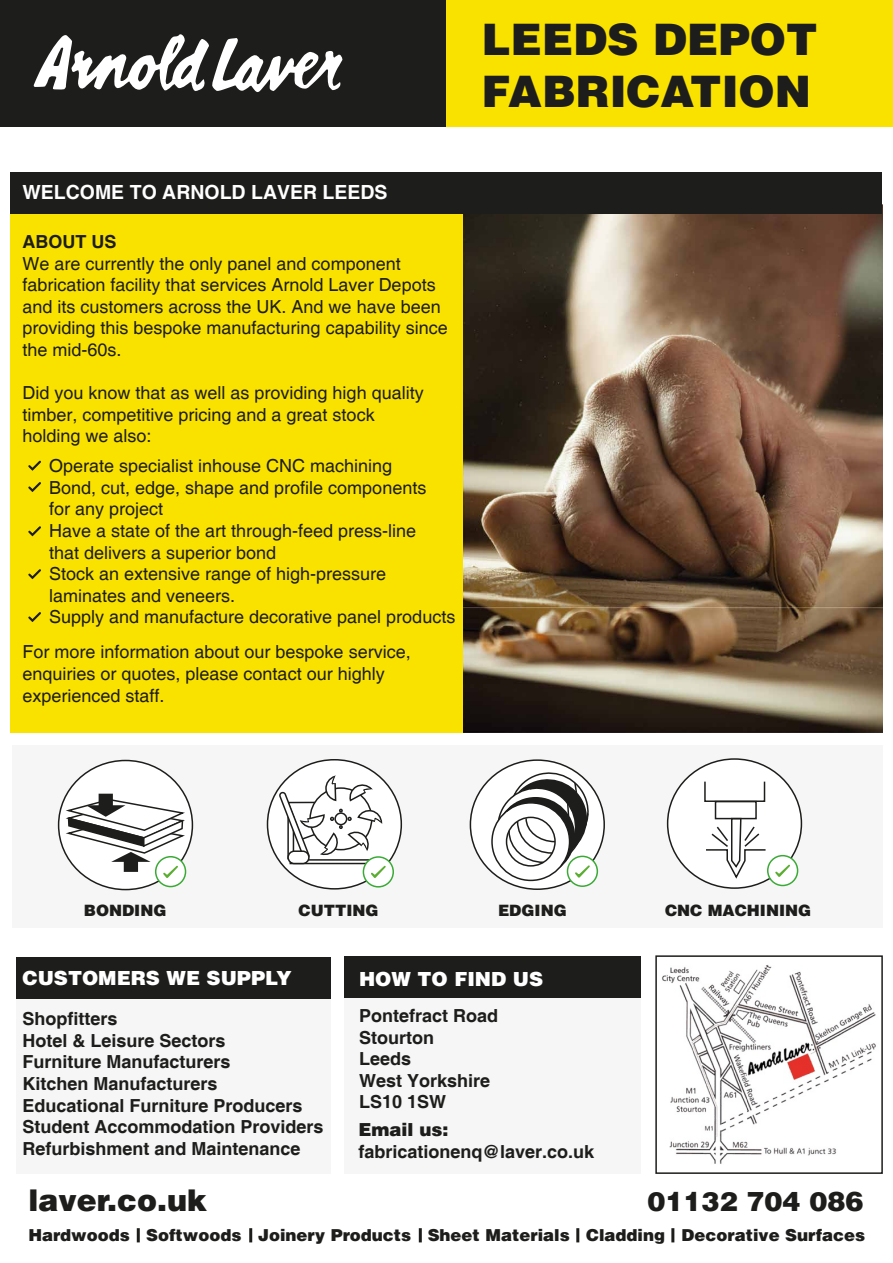
<style>
.page{position:relative;width:893px;height:1263px;background:#fff}
.page>*{position:absolute;margin:0;border:0;box-sizing:border-box;transform-origin:0 0}
.t1{font:900 43.5px/52.2px "Helvetica";color:#1d1d1b}
.t2{font:900 30px "Helvetica";color:#1d1d1b}
.t3{font:900 27px "Helvetica";color:#1d1d1b}
.t4{font:900 19.5px "Helvetica";color:#fff}
.t5{font:700 19.5px "Helvetica";color:#fff}
.t6{font:18px/21.6px "Helvetica";color:#1d1d1b}
.t7{font:700 18px/21.6px "Helvetica";color:#1d1d1b}
.t8{font:900 18px "Helvetica";color:#1d1d1b}
.t9{font:900 16.5px "Helvetica";color:#1d1d1b}
.t10{font:900 15.6px "Helvetica";color:#1d1d1b}
</style>
<div class="page">
<div style="left:344px;top:997px;width:296px;height:176px;background:#f6f6f6"></div>
<div style="left:344px;top:956px;width:296px;height:41px;background:#1d1d1b"></div>
<div style="left:16px;top:998px;width:315px;height:175px;background:#f6f6f6"></div>
<div style="left:16px;top:957px;width:315px;height:41px;background:#1d1d1b"></div>
<div style="left:12px;top:745px;width:870px;height:182px;background:#f6f6f6"></div>
<img style="left:462px;top:214px;width:420px;height:519px">
<div style="left:267px;top:760px;width:134px;height:129px;background:#fff;border-radius:50%"></div>
<div style="left:363px;top:856px;width:31px;height:31px;background:#fff;border:2px solid #3aaa35;border-radius:50%"></div>
<svg style="left:278px;top:772px;width:108px;height:106px"></svg>
<div style="left:59px;top:760px;width:133px;height:129px;background:#fff;border-radius:50%"></div>
<svg style="left:155px;top:856px;width:31px;height:31px"></svg>
<svg style="left:63px;top:794px;width:124px;height:84px"></svg>
<svg style="left:470px;top:760px;width:134px;height:129px;fill:#fff"></svg>
<svg style="left:567px;top:856px;width:31px;height:31px"></svg>
<svg style="left:492px;top:765px;width:101px;height:113px"></svg>
<div style="left:668px;top:759px;width:133px;height:129px;background:#fff;border-radius:50%"></div>
<div style="left:767px;top:855px;width:31px;height:31px;background:#fff;border:2px solid #3aaa35;border-radius:50%"></div>
<svg style="left:775px;top:865px;width:15px;height:12px"></svg>
<div style="left:10px;top:212px;width:452px;height:521px;background:#fae200"></div>
<div style="left:10px;top:172px;width:872px;height:42px;background:#1d1d1b"></div>
<div style="left:0;top:0;width:893px;height:126px;background:#1d1d1b"></div>
<div style="left:446px;top:0;width:447px;height:126px;background:#fae200"></div>
<svg style="left:33px;top:34px;width:310px;height:58px"></svg>
<hr style="left:137px;top:1228px;width:3px;height:14px;background:#1d1d1b">
<hr style="left:249px;top:1228px;width:3px;height:14px;background:#1d1d1b">
<hr style="left:419px;top:1228px;width:3px;height:14px;background:#1d1d1b">
<hr style="left:576px;top:1228px;width:3px;height:14px;background:#1d1d1b">
<hr style="left:671px;top:1228px;width:3px;height:14px;background:#1d1d1b">
<img style="left:662px;top:965px;width:214px;height:199px">
<div style="left:655px;top:955px;width:228px;height:219px;border:2px solid #1d1d1b"></div>
<div style="left:715px;top:801px;width:42px;height:18px;border:2px solid #1d1d1b"></div>
<div style="left:704px;top:781px;width:61px;height:21px;border:2px solid #1d1d1b"></div>
<svg style="left:706px;top:817px;width:61px;height:63px"></svg>
<svg style="left:28px;top:461px;width:13px;height:10px"></svg>
<svg style="left:28px;top:482px;width:13px;height:10px"></svg>
<svg style="left:28px;top:526px;width:13px;height:10px"></svg>
<svg style="left:28px;top:569px;width:13px;height:10px"></svg>
<svg style="left:28px;top:612px;width:13px;height:10px"></svg>
<h1 class="t1" style="left:481px;top:13px;width:337px">LEEDS DEPOT<br>FABRICATION</h1>
<p class="t5" style="left:22px;top:180px;width:367px">WELCOME TO ARNOLD LAVER LEEDS</p>
<p class="t7" style="left:23px;top:232px;width:95px">ABOUT US</p>
<p class="t6" style="left:23px;top:253px;width:427px">We are currently the only panel and component fabrication facility that services Arnold Laver Depots and its customers across the UK. And we have been providing this bespoke manufacturing capability since the mid-60s.</p>
<p class="t6" style="left:23px;top:383px;width:403px">Did you know that as well as providing high quality timber, competitive pricing and a great stock holding we also:</p>
<p class="t6" style="left:49px;top:456px;width:408px">Operate specialist inhouse CNC machining<br>Bond, cut, edge, shape and profile components<br>for any project<br>Have a state of the art through-feed press-line<br>that delivers a superior bond<br>Stock an extensive range of high-pressure laminates and veneers.<br>Supply and manufacture decorative panel products</p>
<p class="t6" style="left:23px;top:642px;width:390px">For more information about our bespoke service, enquiries or quotes, please contact our highly experienced staff.</p>
<p class="t10" style="left:84px;top:900px;width:84px">BONDING</p>
<p class="t10" style="left:298px;top:900px;width:82px">CUTTING</p>
<p class="t10" style="left:498px;top:900px;width:70px">EDGING</p>
<p class="t4" style="left:22px;top:966px;width:270px">CUSTOMERS WE SUPPLY</p>
<p class="t7" style="left:22px;top:1009px;width:303px">Shopfitters<br>Hotel &amp; Leisure Sectors<br>Furniture Manufacturers<br>Kitchen Manufacturers<br>Educational Furniture Producers<br>Student Accommodation Providers<br>Refurbishment and Maintenance</p>
<p class="t4" style="left:359px;top:966px;width:186px">HOW TO FIND US</p>
<p class="t7" style="left:359px;top:1006px;width:141px">Pontefract Road<br>Stourton<br>Leeds<br>West Yorkshire<br>LS10 1SW</p>
<p class="t8" style="left:358px;top:1118px;width:91px">Email us:</p>
<p class="t7" style="left:358px;top:1141px;width:237px">fabricationenq@laver.co.uk</p>
<p class="t10" style="left:665px;top:900px;width:148px">CNC MACHINING</p>
<h2 class="t2" style="left:28px;top:1180px;width:180px">laver.co.uk</h2>
<h3 class="t3" style="left:647px;top:1183px;width:218px">01132 704 086</h3>
<p class="t9" style="left:28px;top:1224px;width:838px">Hardwoods Softwoods Joinery Products Sheet Materials Cladding Decorative Surfaces</p>
</div>
